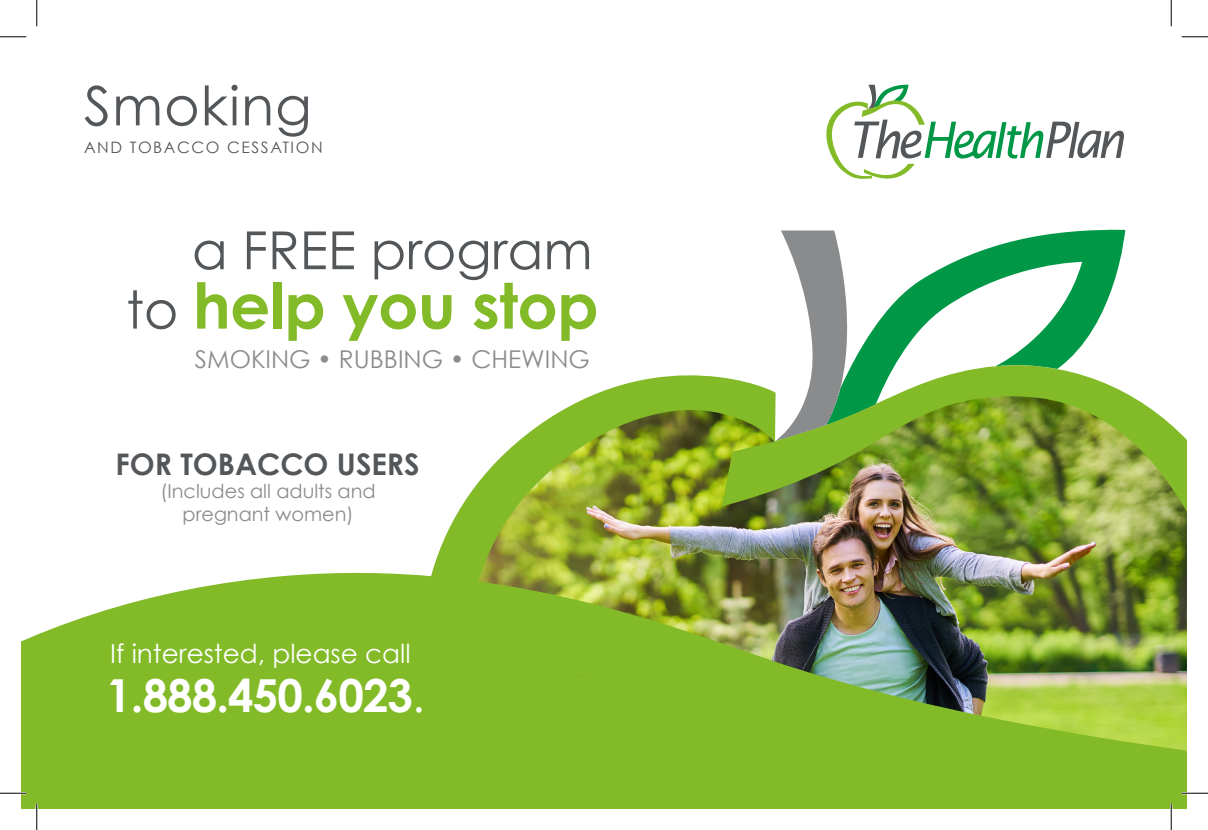
<style>
.page{position:relative;width:1208px;height:830px;background:#fff}
.page>*{position:absolute;margin:0;border:0;box-sizing:border-box;transform-origin:0 0}
.t1{font:700 63px "Century Gothic";letter-spacing:-.01em;color:#82bb27}
.t2{font:54.25px "Century Gothic";letter-spacing:.02em;color:#54575a}
.t3{font:52.5px "Century Gothic";color:#54575a}
.t4{font:700 45.5px "Century Gothic";letter-spacing:-.02em;color:#fff}
.t5{font:700 29.75px "Century Gothic";color:#54575a}
.t6{font:26.25px "Century Gothic";color:#fff}
.t7{font:24.5px "Century Gothic";color:#8b8c8e}
.t8{font:19.25px/23.1px "Century Gothic";color:#8a8b8d;text-align:center}
.t9{font:15.75px "Century Gothic";letter-spacing:.1em;color:#54575a}
.s1{font-weight:400;font-size:52.5px;color:#54575a}
.s2{font-weight:400}
</style>
<div class="page">
<img style="left:113px;top:572px;width:1073px;height:179px">
<div style="left:133px;top:751px;width:1053px;height:58px;background:#82bb27"></div>
<svg style="left:21px;top:608px;width:872px;height:200px;background:#83b82e"></svg>
<svg style="left:888px;top:229px;width:237px;height:137px"></svg>
<img style="left:429px;top:375px;width:346px;height:208px">
<img style="left:722px;top:366px;width:464px;height:208px">
<svg style="left:993px;top:365px;width:64px;height:18px"></svg>
<svg style="left:774px;top:230px;width:114px;height:229px"></svg>
<svg style="left:826px;top:84px;width:298px;height:95px"></svg>
<hr style="left:0;top:792px;width:26px;height:2px;background:#fff">
<hr style="left:1181px;top:792px;width:27px;height:2px;background:#fff">
<hr style="left:36px;top:803px;width:2px;height:27px;background:#fff">
<hr style="left:1170px;top:803px;width:2px;height:27px;background:#fff">
<svg style="left:0;top:36px;width:26px;height:1px"></svg>
<svg style="left:1181px;top:36px;width:27px;height:1px"></svg>
<svg style="left:0;top:792px;width:26px;height:1px"></svg>
<svg style="left:1181px;top:792px;width:27px;height:1px"></svg>
<svg style="left:36px;top:0;width:1px;height:26px"></svg>
<svg style="left:36px;top:803px;width:1px;height:27px"></svg>
<svg style="left:1170px;top:0;width:1px;height:26px"></svg>
<svg style="left:1170px;top:803px;width:1px;height:27px"></svg>
<p class="t2" style="left:84px;top:73px;width:229px">Smoking</p>
<p class="t9" style="left:84px;top:138px;width:240px">AND TOBACCO CESSATION</p>
<p class="t3" style="left:192px;top:218px;width:402px">a FREE program</p>
<p class="t1" style="left:126px;top:266px;width:474px"><span class="s1">to</span> help you stop</p>
<p class="t7" style="left:195px;top:344px;width:396px">SMOKING • RUBBING • CHEWING</p>
<p class="t5" style="left:116px;top:445px;width:306px">FOR TOBACCO USERS</p>
<p class="t8" style="left:160px;top:479px;width:217px">(Includes all adults and pregnant women)</p>
<p class="t6" style="left:110px;top:637px;width:302px">If interested, please call</p>
<p class="t4" style="left:106px;top:666px;width:320px">1.888.450.6023<span class="s2">.</span></p>
</div>
